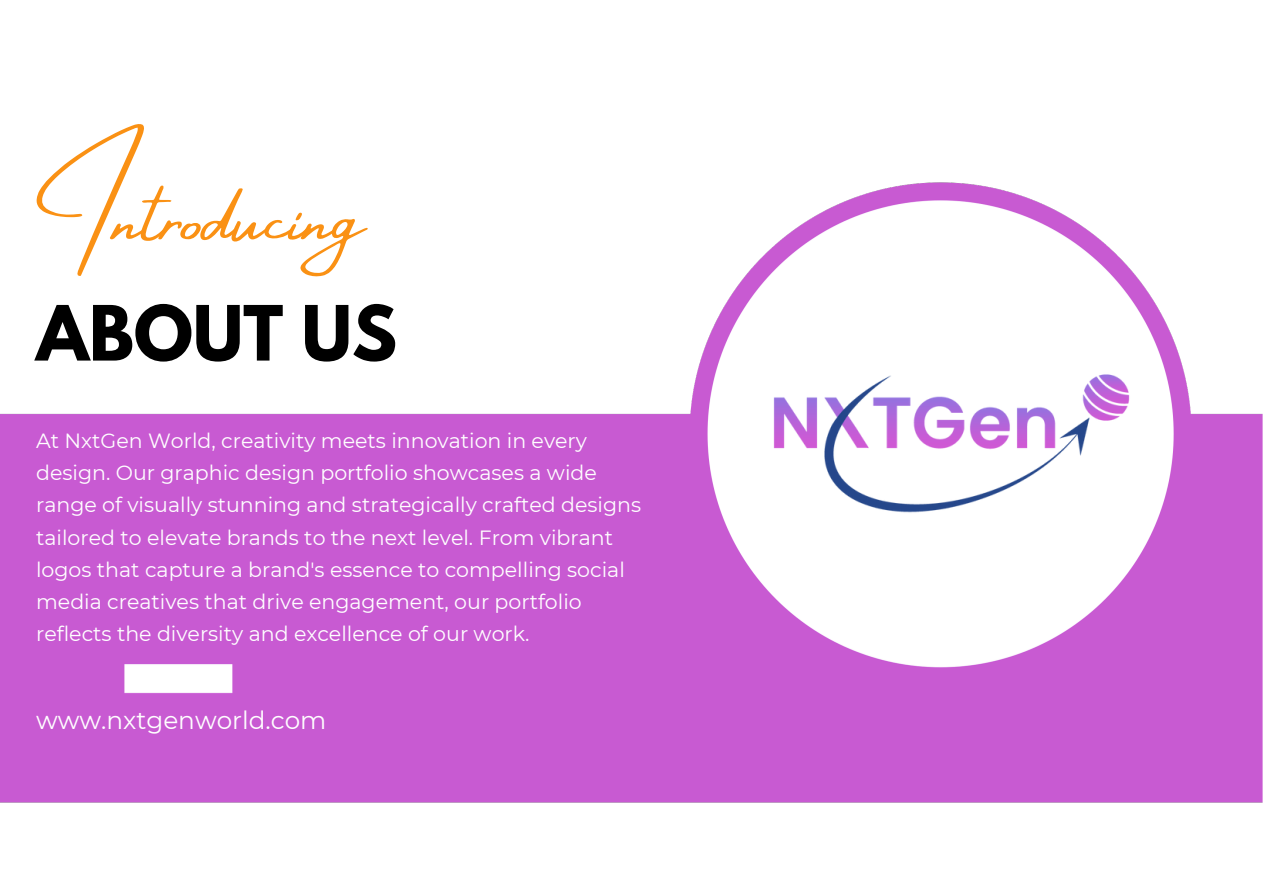
<style>
.page{position:relative;width:1263px;height:894px;background:#fff}
.page>*{position:absolute;margin:0;border:0;box-sizing:border-box;transform-origin:0 0}
.t1{font:77.4px "Amsterdam Four";color:#fa9114}
.t2{font:700 67.35px "League Spartan";color:#000}
.t3{font:24.75px "Montserrat";color:#fff}
.t4{font:20.55px/32.2px "Montserrat";color:#fff}
</style>
<div class="page">
<img style="left:0;top:182px;width:1263px;height:621px">
<img style="left:760px;top:361px;width:381px;height:162px">
<p class="t1" style="left:36px;top:176px;width:330px">Introducing</p>
<p class="t2" style="left:36px;top:300px;width:362px">ABOUT US</p>
<h2 class="t4" style="left:36px;top:424px;width:606px">At NxtGen World, creativity meets innovation in every design. Our graphic design portfolio showcases a wide range of visually stunning and strategically crafted designs tailored to elevate brands to the next level. From vibrant logos that capture a brand's essence to compelling social media creatives that drive engagement, our portfolio reflects the diversity and excellence of our work.</h2>
<h1 class="t3" style="left:36px;top:704px;width:292px">www.nxtgenworld.com</h1>
</div>
